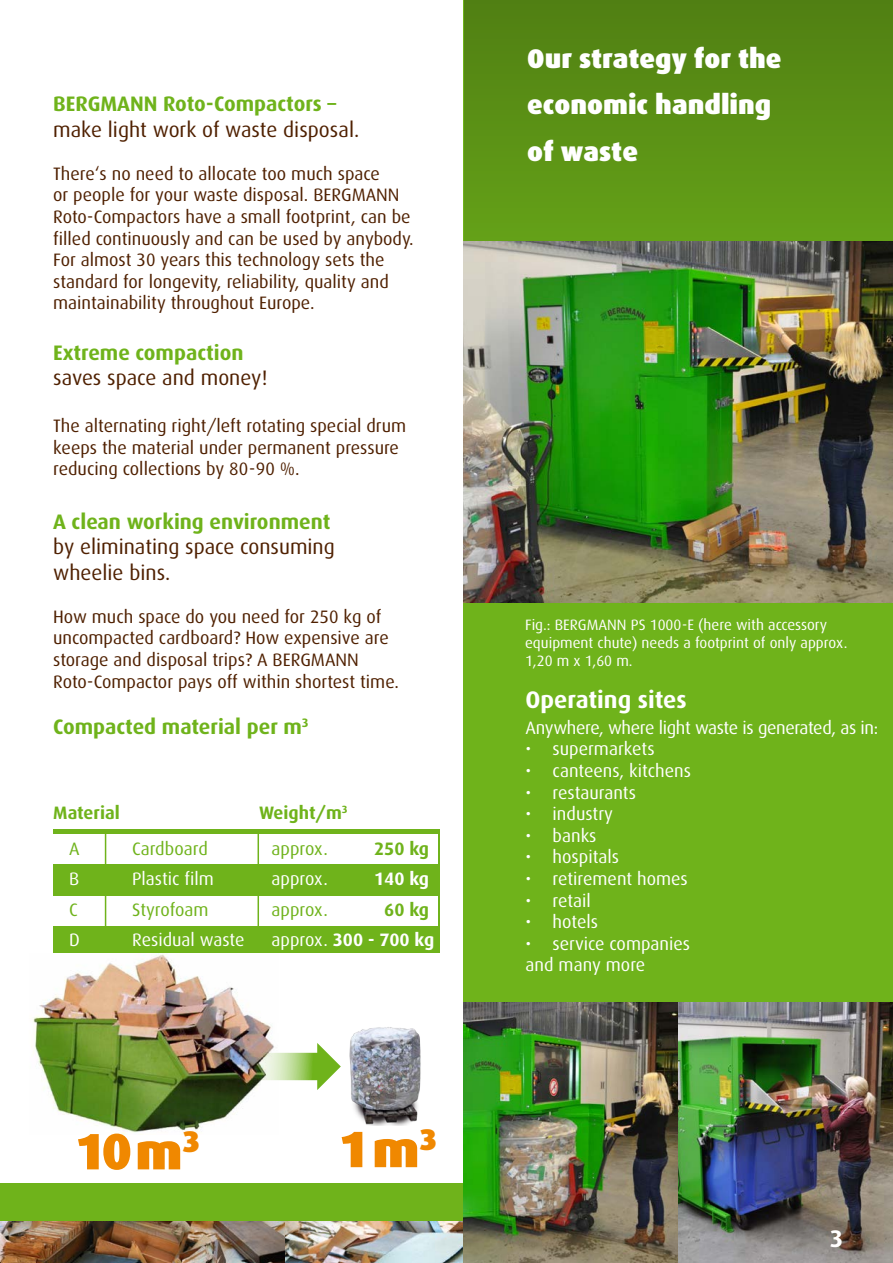
<style>
.page{position:relative;width:893px;height:1263px;background:#fff}
.page>*{position:absolute;margin:0;border:0;box-sizing:border-box;transform-origin:0 0}
.t1{font:900 51.3px "Dax";color:#f08800}
.t2{font:900 27px/46.5px "Dax";color:#fff}
.t3{font:700 24px "Dax";color:#fff}
.t4{font:700 21px "Dax";color:#6fb31b}
.t5{font:21px/25.2px "Dax";color:#4f2000}
.t6{font:18px/21.6px "Dax";color:#4f2000}
.t7{font:18px/21.6px "Dax";color:#fff}
.t8{font:18px "Dax";letter-spacing:-.02em;color:#fff}
.t9{font:18px "Dax";color:#6fb31b}
.t10{font:700 18px "Dax";color:#6fb31b}
.t11{font:700 18px "Dax";color:#fff}
.t12{font:15px/18px "Dax";color:#fff}
.s1{font-weight:400}
</style>
<div class="page">
<img style="left:0;top:1220px;width:463px;height:43px">
<div style="left:464px;top:0;width:429px;height:1129px;background:#6fb31b"></div>
<svg style="left:464px;top:0;width:429px;height:241px;background:#5a9015"></svg>
<div style="left:0;top:1183px;width:536px;height:37px;background:#6fb31b"></div>
<img style="left:464px;top:241px;width:429px;height:361px">
<img style="left:463px;top:1002px;width:430px;height:261px">
<div style="left:53px;top:829px;width:386px;height:124px;background:#6fb31b"></div>
<div style="left:53px;top:834px;width:384px;height:29px;background:#fff"></div>
<div style="left:53px;top:896px;width:384px;height:30px;background:#fff"></div>
<hr style="left:105px;top:832px;width:1px;height:117px;background:#6fb31b">
<hr style="left:258px;top:832px;width:1px;height:117px;background:#6fb31b">
<img style="left:33px;top:954px;width:239px;height:181px">
<svg style="left:247px;top:1043px;width:94px;height:47px"></svg>
<img style="left:349px;top:1027px;width:72px;height:98px">
<p class="t4" style="left:53px;top:92px;width:285px">BERGMANN Roto-Compactors –</p>
<p class="t5" style="left:53px;top:117px;width:308px">make light work of waste disposal.</p>
<p class="t6" style="left:53px;top:163px;width:362px">There‘s no need to allocate too much space<br>or people for your waste disposal. BERGMANN Roto-Compactors have a small footprint, can be filled continuously and can be used by anybody.<br>For almost 30 years this technology sets the standard for longevity, reliability, quality and maintainability throughout Europe.</p>
<p class="t4" style="left:53px;top:341px;width:192px">Extreme compaction</p>
<p class="t5" style="left:53px;top:365px;width:216px">saves space and money!</p>
<p class="t6" style="left:53px;top:415px;width:354px">The alternating right/left rotating special drum keeps the material under permanent pressure reducing collections by 80-90 %.</p>
<p class="t4" style="left:53px;top:510px;width:279px">A clean working environment</p>
<p class="t5" style="left:53px;top:535px;width:283px">by eliminating space consuming wheelie bins.</p>
<p class="t6" style="left:53px;top:606px;width:347px">How much space do you need for 250 kg of uncompacted cardboard? How expensive are storage and disposal trips? A BERGMANN Roto-Compactor pays off within shortest time.</p>
<p class="t4" style="left:53px;top:715px;width:257px">Compacted material per m<sup>3</sup></p>
<p class="t10" style="left:53px;top:802px;width:68px">Material</p>
<p class="t10" style="left:259px;top:802px;width:90px">Weight/m<sup>3</sup></p>
<p class="t9" style="left:69px;top:838px;width:12px">A</p>
<p class="t9" style="left:132px;top:838px;width:77px">Cardboard</p>
<p class="t9" style="left:272px;top:838px;width:58px">approx.</p>
<p class="t10" style="left:374px;top:838px;width:57px">250 kg</p>
<p class="t7" style="left:69px;top:868px;width:12px">B</p>
<p class="t7" style="left:132px;top:868px;width:83px">Plastic film</p>
<p class="t7" style="left:272px;top:868px;width:58px">approx.</p>
<p class="t11" style="left:374px;top:868px;width:57px">140 kg</p>
<p class="t9" style="left:69px;top:900px;width:10px">C</p>
<p class="t9" style="left:132px;top:900px;width:78px">Styrofoam</p>
<p class="t9" style="left:272px;top:900px;width:58px">approx.</p>
<p class="t10" style="left:384px;top:899px;width:46px">60 kg</p>
<p class="t7" style="left:69px;top:929px;width:12px">D</p>
<p class="t7" style="left:132px;top:929px;width:114px">Residual waste</p>
<p class="t11" style="left:272px;top:930px;width:164px"><span class="s1">approx.</span> 300 - 700 kg</p>
<h1 class="t1" style="left:75px;top:1122px;width:127px">10m<sup>3</sup></h1>
<h1 class="t1" style="left:338px;top:1119px;width:101px">1m<sup>3</sup></h1>
<h2 class="t2" style="left:527px;top:36px;width:256px">Our strategy for the economic handling of waste</h2>
<p class="t12" style="left:525px;top:616px;width:324px">Fig.: BERGMANN PS 1000-E (here with accessory equipment chute) needs a footprint of only approx.<br>1,20 m x 1,60 m.</p>
<h3 class="t3" style="left:526px;top:686px;width:163px">Operating sites</h3>
<p class="t8" style="left:526px;top:718px;width:354px">Anywhere, where light waste is generated, as in:</p>
<p class="t7" style="left:526px;top:739px;width:131px">• supermarkets</p>
<p class="t7" style="left:526px;top:760px;width:167px">• canteens, kitchens</p>
<p class="t7" style="left:526px;top:782px;width:112px">• restaurants</p>
<p class="t7" style="left:526px;top:803px;width:89px">• industry</p>
<p class="t7" style="left:526px;top:825px;width:72px">• banks</p>
<p class="t7" style="left:526px;top:847px;width:95px">• hospitals</p>
<p class="t7" style="left:526px;top:868px;width:164px">• retirement homes</p>
<p class="t7" style="left:526px;top:890px;width:67px">• retail</p>
<p class="t7" style="left:526px;top:911px;width:74px">• hotels</p>
<p class="t7" style="left:526px;top:933px;width:166px">• service companies and many more</p>
<h3 class="t3" style="left:830px;top:1225px;width:15px">3</h3>
</div>
